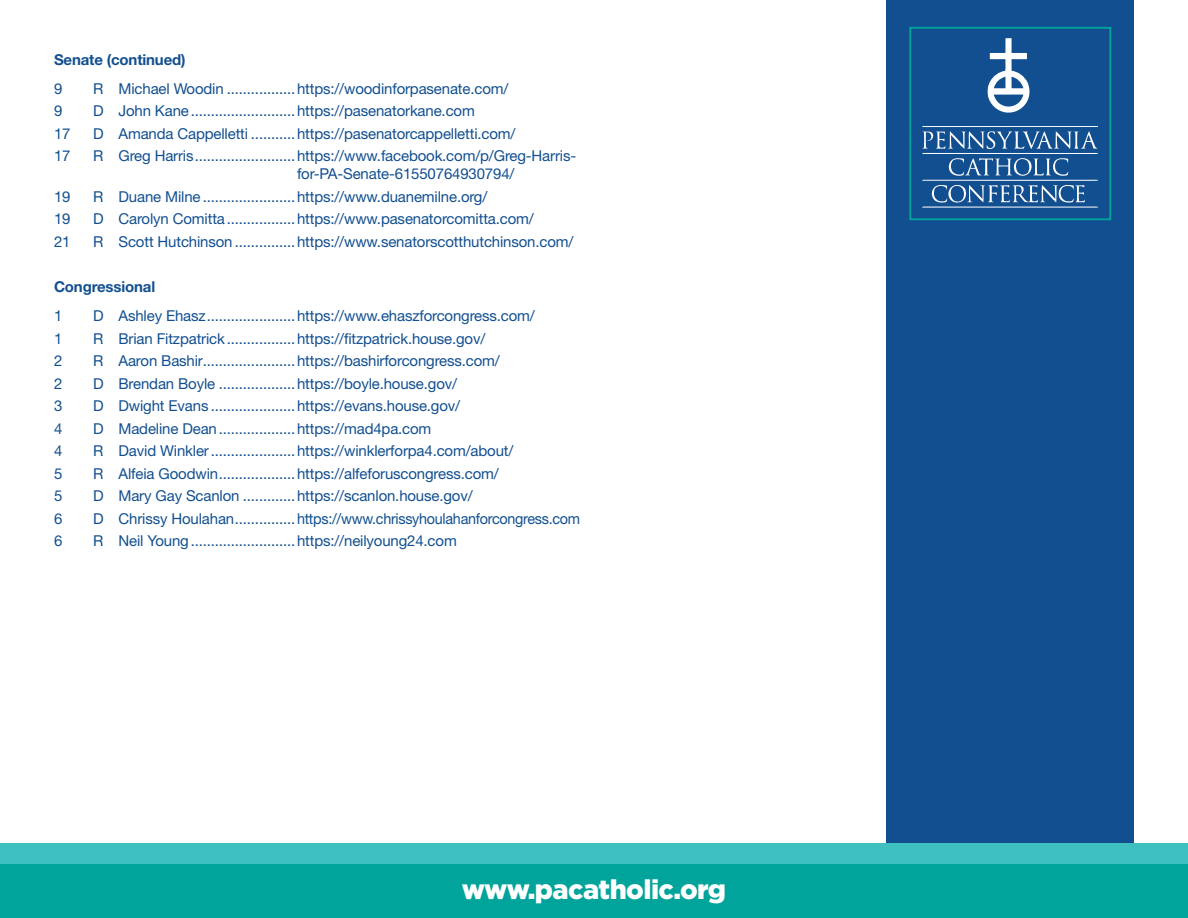
<style>
.page{position:relative;width:1188px;height:918px;background:#fff}
.page>*{position:absolute;margin:0;border:0;box-sizing:border-box;transform-origin:0 0}
.t1{font:900 27px "Gotham";letter-spacing:-.02em;color:#fff}
.t2{font:15px/18px "Helvetica Neue LT Std";letter-spacing:-.01em;color:#124f90}
.t3{font:700 15px "Helvetica Neue LT Std";letter-spacing:-.01em;color:#124f90}
</style>
<div class="page">
<div style="left:887px;top:0;width:247px;height:918px;background:#124f90"></div>
<div style="left:909px;top:27px;width:202px;height:193px;background:#124f90;border:2px solid #00a49a"></div>
<svg style="left:987px;top:38px;width:43px;height:75px"></svg>
<svg style="left:922px;top:126px;width:176px;height:82px"></svg>
<div style="left:0;top:864px;width:1188px;height:54px;background:#00a49a"></div>
<div style="left:0;top:844px;width:1188px;height:20px;background:#3dc0bf"></div>
<p class="t3" style="left:54px;top:50px;width:133px">Senate (continued)</p>
<p class="t2" style="left:54px;top:79px;width:10px">9</p>
<p class="t2" style="left:93px;top:79px;width:417px">R Michael Woodin .................https://woodinforpasenate.com/</p>
<p class="t2" style="left:54px;top:102px;width:10px">9</p>
<p class="t2" style="left:93px;top:102px;width:383px">D John Kane..........................https://pasenatorkane.com</p>
<p class="t2" style="left:54px;top:124px;width:18px">17</p>
<p class="t2" style="left:93px;top:124px;width:424px">D Amanda Cappelletti ...........https://pasenatorcappelletti.com/</p>
<p class="t2" style="left:54px;top:147px;width:18px">17</p>
<p class="t2" style="left:297px;top:147px;width:281px;text-indent:-204px">R Greg Harris.........................https://www.facebook.com/p/Greg-Harris&shy;for-PA-Senate-61550764930794/</p>
<p class="t2" style="left:54px;top:187px;width:18px">19</p>
<p class="t2" style="left:93px;top:187px;width:396px">R Duane Milne .......................https://www.duanemilne.org/</p>
<p class="t2" style="left:54px;top:210px;width:18px">19</p>
<p class="t2" style="left:93px;top:210px;width:442px">D Carolyn Comitta.................https://www.pasenatorcomitta.com/</p>
<p class="t2" style="left:54px;top:232px;width:18px">21</p>
<p class="t2" style="left:93px;top:232px;width:482px">R Scott Hutchinson ...............https://www.senatorscotthutchinson.com/</p>
<p class="t3" style="left:54px;top:277px;width:103px">Congressional</p>
<p class="t2" style="left:54px;top:307px;width:10px">1</p>
<p class="t2" style="left:93px;top:307px;width:443px">D Ashley Ehasz......................https://www.ehaszforcongress.com/</p>
<p class="t2" style="left:54px;top:329px;width:10px">1</p>
<p class="t2" style="left:93px;top:329px;width:394px">R Brian Fitzpatrick.................https://fitzpatrick.house.gov/</p>
<p class="t2" style="left:54px;top:352px;width:10px">2</p>
<p class="t2" style="left:93px;top:352px;width:408px">R Aaron Bashir.......................https://bashirforcongress.com/</p>
<p class="t2" style="left:54px;top:374px;width:10px">2</p>
<p class="t2" style="left:93px;top:374px;width:366px">D Brendan Boyle ...................https://boyle.house.gov/</p>
<p class="t2" style="left:54px;top:397px;width:10px">3</p>
<p class="t2" style="left:93px;top:397px;width:369px">D Dwight Evans .....................https://evans.house.gov/</p>
<p class="t2" style="left:54px;top:419px;width:10px">4</p>
<p class="t2" style="left:93px;top:419px;width:340px">D Madeline Dean...................https://mad4pa.com</p>
<p class="t2" style="left:54px;top:442px;width:10px">4</p>
<p class="t2" style="left:93px;top:442px;width:422px">R David Winkler.....................https://winklerforpa4.com/about/</p>
<p class="t2" style="left:54px;top:464px;width:10px">5</p>
<p class="t2" style="left:93px;top:464px;width:407px">R Alfeia Goodwin...................https://alfeforuscongress.com/</p>
<p class="t2" style="left:54px;top:487px;width:10px">5</p>
<p class="t2" style="left:93px;top:487px;width:381px">D Mary Gay Scanlon .............https://scanlon.house.gov/</p>
<p class="t2" style="left:54px;top:509px;width:10px">6</p>
<p class="t2" style="left:93px;top:509px;width:489px">D Chrissy Houlahan...............https://www.chrissyhoulahanforcongress.com</p>
<p class="t2" style="left:54px;top:532px;width:10px">6</p>
<p class="t2" style="left:93px;top:532px;width:365px">R Neil Young..........................https://neilyoung24.com</p>
<p class="t1" style="left:462px;top:871px;width:266px">www.pacatholic.org</p>
</div>
